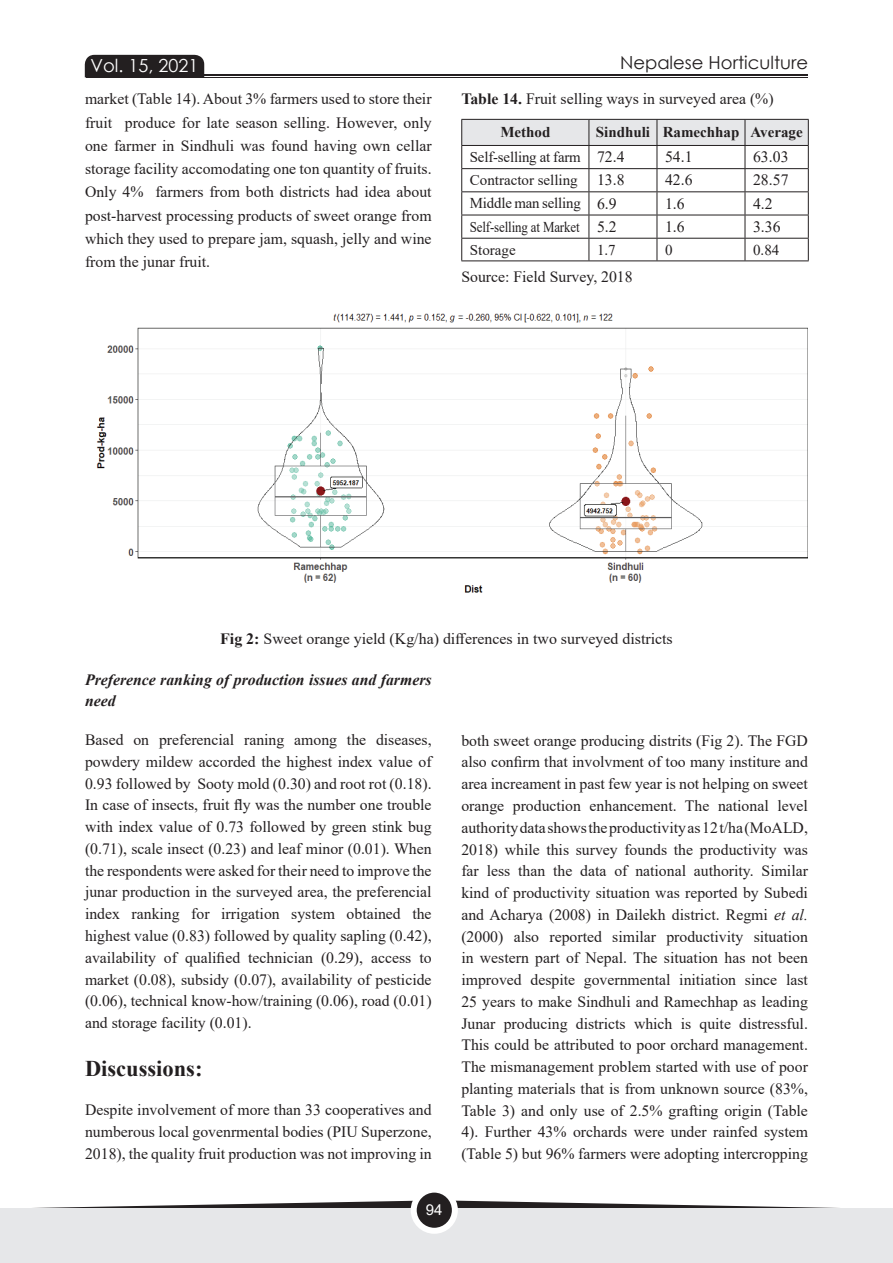
<style>
.page{position:relative;width:893px;height:1263px;background:#fff}
.page>*{position:absolute;margin:0;border:0;box-sizing:border-box;transform-origin:0 0}
.t1{font:700 22.5px "Times New Roman";color:#231f20}
.t2{font:18px "Century Gothic";color:#231f20}
.t3{font:18px "Century Gothic";color:#fff}
.t4{font:15.75px/21.8px "Times New Roman";color:#231f20;text-align:justify}
.t5{font:italic 700 15.75px/21.8px "Times New Roman";color:#231f20}
.t6{font:15px "Times New Roman";letter-spacing:-.01em;color:#231f20}
.t7{font:700 15px/24.6px "Times New Roman";color:#231f20}
.t8{font:15px "Times New Roman";letter-spacing:-.01em;color:#231f20;scale:.86 1}
.t9{font:15px "Arial";color:#fff}
.s1{font-weight:700}
.s2{font-weight:400}
.s3{font-weight:400;font-size:15.75px}
.s4{font-size:15.75px}
.s5{font-style:italic}
</style>
<div class="page">
<svg style="left:84px;top:54px;width:121px;height:24px;background:#312d2e"></svg>
<hr style="left:87px;top:74px;width:721px;height:1px;background:#231f20">
<hr style="left:87px;top:77px;width:721px;height:1px;background:#231f20">
<svg style="left:0;top:1200px;width:893px;height:9px"></svg>
<div style="left:0;top:1209px;width:893px;height:54px;background:#e6e7e9"></div>
<svg style="left:414px;top:1189px;width:41px;height:42px"></svg>
<div style="left:411px;top:1186px;width:47px;height:48px;border:6px solid #fff;border-radius:50%"></div>
<svg style="left:461px;top:119px;width:348px;height:141px"></svg>
<hr style="left:461px;top:260px;width:128px;height:1px;background:#231f20">
<hr style="left:589px;top:260px;width:68px;height:1px;background:#231f20">
<hr style="left:657px;top:260px;width:88px;height:1px;background:#231f20">
<hr style="left:745px;top:260px;width:64px;height:1px;background:#231f20">
<img style="left:96px;top:313px;width:712px;height:280px">
<p class="t3" style="left:91px;top:53px;width:109px">Vol. 15, 2021</p>
<p class="t2" style="left:620px;top:50px;width:190px">Nepalese Horticulture</p>
<p class="t4" style="left:85px;top:87px;width:348px;line-height:23.2px">market (Table 14). About 3% farmers used to store their fruit produce for late season selling. However, only one farmer in Sindhuli was found having own cellar storage facility accomodating one ton quantity of fruits.<br>Only 4% farmers from both districts had idea about post-harvest processing products of sweet orange from which they used to prepare jam, squash, jelly and wine from the junar fruit.</p>
<p class="t4" style="left:461px;top:88px;width:314px"><span class="s1">Table 14.</span> Fruit selling ways in surveyed area (%)</p>
<p class="t7" style="left:470px;top:120px;width:334px;text-indent:126px">Sindhuli Ramechhap Average<br><span class="s2">Self-selling at farm</span> <span class="s3">72.4</span></p>
<p class="t7" style="left:500px;top:120px;width:51px">Method</p>
<p class="t4" style="left:665px;top:146px;width:29px">54.1</p>
<p class="t4" style="left:753px;top:146px;width:37px">63.03</p>
<p class="t6" style="left:470px;top:170px;width:156px">Contractor selling <span class="s4">13.8</span></p>
<p class="t4" style="left:665px;top:169px;width:29px">42.6</p>
<p class="t4" style="left:753px;top:169px;width:37px">28.57</p>
<p class="t6" style="left:470px;top:193px;width:148px">Middle man selling <span class="s4">6.9</span></p>
<p class="t4" style="left:665px;top:192px;width:21px">1.6</p>
<p class="t4" style="left:753px;top:192px;width:21px">4.2</p>
<p class="t8" style="left:470px;top:216px;width:172px">Self-selling at Market <span class="s4">5.2</span></p>
<p class="t4" style="left:665px;top:215px;width:21px">1.6</p>
<p class="t4" style="left:753px;top:215px;width:29px">3.36</p>
<p class="t6" style="left:470px;top:239px;width:47px">Storage</p>
<p class="t6" style="left:597px;top:239px;width:20px">1.7</p>
<p class="t6" style="left:665px;top:239px;width:9px">0</p>
<p class="t6" style="left:753px;top:239px;width:28px">0.84</p>
<p class="t4" style="left:461px;top:265px;width:173px">Source: Field Survey, 2018</p>
<p class="t4" style="left:220px;top:628px;width:454px"><span class="s1">Fig 2:</span> Sweet orange yield (Kg/ha) differences in two surveyed districts</p>
<p class="t5" style="left:85px;top:668px;width:348px">Preference ranking of production issues and farmers need</p>
<p class="t4" style="left:85px;top:728px;width:348px">Based on preferencial raning among the diseases, powdery mildew accorded the highest index value of 0.93 followed by Sooty mold (0.30) and root rot (0.18).<br>In case of insects, fruit fly was the number one trouble with index value of 0.73 followed by green stink bug (0.71), scale insect (0.23) and leaf minor (0.01). When the respondents were asked for their need to improve the junar production in the surveyed area, the preferencial index ranking for irrigation system obtained the highest value (0.83) followed by quality sapling (0.42), availability of qualified technician (0.29), access to market (0.08), subsidy (0.07), availability of pesticide (0.06), technical know-how/training (0.06), road (0.01) and storage facility (0.01).</p>
<h1 class="t1" style="left:85px;top:1052px;width:119px">Discussions:</h1>
<p class="t4" style="left:85px;top:1098px;width:348px">Despite involvement of more than 33 cooperatives and numberous local govenrmental bodies (PIU Superzone, 2018), the quality fruit production was not improving in</p>
<p class="t4" style="left:461px;top:729px;width:348px">both sweet orange producing distrits (Fig 2). The FGD also confirm that involvment of too many institure and area increament in past few year is not helping on sweet orange production enhancement. The national level authority data shows the productivity as 12 t/ha (MoALD, 2018) while this survey founds the productivity was far less than the data of national authority. Similar kind of productivity situation was reported by Subedi and Acharya (2008) in Dailekh district. Regmi <span class="s5">et al. </span>(2000) also reported similar productivity situation in western part of Nepal. The situation has not been improved despite governmental initiation since last 25 years to make Sindhuli and Ramechhap as leading Junar producing districts which is quite distressful.<br>This could be attributed to poor orchard management.<br>The mismanagement problem started with use of poor planting materials that is from unknown source (83%, Table 3) and only use of 2.5% grafting origin (Table 4). Further 43% orchards were under rainfed system (Table 5) but 96% farmers were adopting intercropping</p>
<p class="t9" style="left:426px;top:1199px;width:18px">94</p>
</div>
